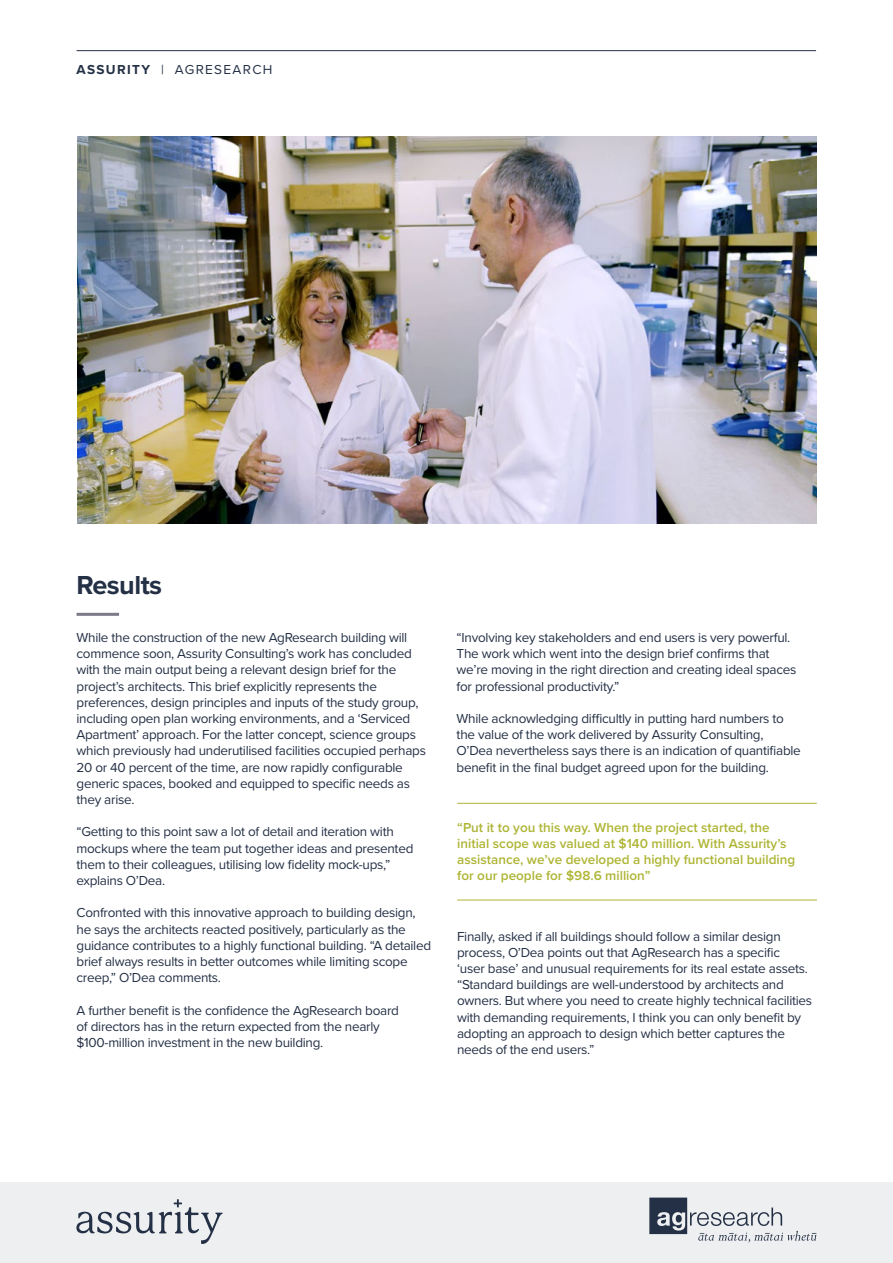
<style>
.page{position:relative;width:893px;height:1263px;background:#fff}
.page>*{position:absolute;margin:0;border:0;box-sizing:border-box;transform-origin:0 0}
.t1{font:700 27px "Proxima Nova";letter-spacing:-.02em;color:#243045}
.t2{font:13.5px/16.2px "Proxima Nova";letter-spacing:-.02em;color:#243045}
.t3{font:600 13.5px/16.2px "Proxima Nova";color:#aeb534}
.t4{font:13.5px "Proxima Nova";letter-spacing:.1em;color:#243045}
.s1{font-weight:700}
</style>
<div class="page">
<hr style="left:77px;top:50px;width:739px;height:1px;background:#243045">
<div style="left:0;top:1182px;width:893px;height:81px;background:#eeeff1"></div>
<hr style="left:77px;top:613px;width:42px;height:3px;background:#7a7a89">
<img style="left:77px;top:136px;width:740px;height:387px">
<svg style="left:76px;top:1199px;width:147px;height:45px"></svg>
<hr style="left:457px;top:803px;width:360px;height:1px;background:#aeb534">
<hr style="left:457px;top:900px;width:360px;height:1px;background:#aeb534">
<svg style="left:649px;top:1197px;width:167px;height:45px"></svg>
<p class="t4" style="left:77px;top:61px;width:197px"><span class="s1">ASSURITY</span> | AGRESEARCH</p>
<h1 class="t1" style="left:77px;top:569px;width:87px">Results</h1>
<p class="t2" style="left:77px;top:630px;width:351px">While the construction of the new AgResearch building will commence soon, Assurity Consulting’s work has concluded with the main output being a relevant design brief for the project’s architects. This brief explicitly represents the preferences, design principles and inputs of the study group, including open plan working environments, and a ‘Serviced Apartment’ approach. For the latter concept, science groups which previously had underutilised facilities occupied perhaps 20 or 40 percent of the time, are now rapidly configurable generic spaces, booked and equipped to specific needs as they arise.</p>
<p class="t2" style="left:77px;top:824px;width:338px">“Getting to this point saw a lot of detail and iteration with mockups where the team put together ideas and presented them to their colleagues, utilising low fidelity mock-ups,” explains O’Dea.</p>
<p class="t2" style="left:77px;top:905px;width:356px">Confronted with this innovative approach to building design, he says the architects reacted positively, particularly as the guidance contributes to a highly functional building. “A detailed brief always results in better outcomes while limiting scope creep,” O’Dea comments.</p>
<p class="t2" style="left:77px;top:1002px;width:324px">A further benefit is the confidence the AgResearch board of directors has in the return expected from the nearly $100-million investment in the new building.</p>
<p class="t2" style="left:457px;top:630px;width:341px">“Involving key stakeholders and end users is very powerful.<br>The work which went into the design brief confirms that we’re moving in the right direction and creating ideal spaces for professional productivity.”</p>
<p class="t2" style="left:457px;top:711px;width:346px">While acknowledging difficultly in putting hard numbers to the value of the work delivered by Assurity Consulting, O’Dea nevertheless says there is an indication of quantifiable benefit in the final budget agreed upon for the building.</p>
<p class="t3" style="left:457px;top:819px;width:340px">“Put it to you this way. When the project started, the initial scope was valued at $140 million. With Assurity’s assistance, we’ve developed a highly functional building for our people for $98.6 million”</p>
<p class="t2" style="left:457px;top:928px;width:357px">Finally, asked if all buildings should follow a similar design process, O’Dea points out that AgResearch has a specific<br>‘user base’ and unusual requirements for its real estate assets. “Standard buildings are well-understood by architects and owners. But where you need to create highly technical facilities with demanding requirements, I think you can only benefit by adopting an approach to design which better captures the needs of the end users.”</p>
</div>
